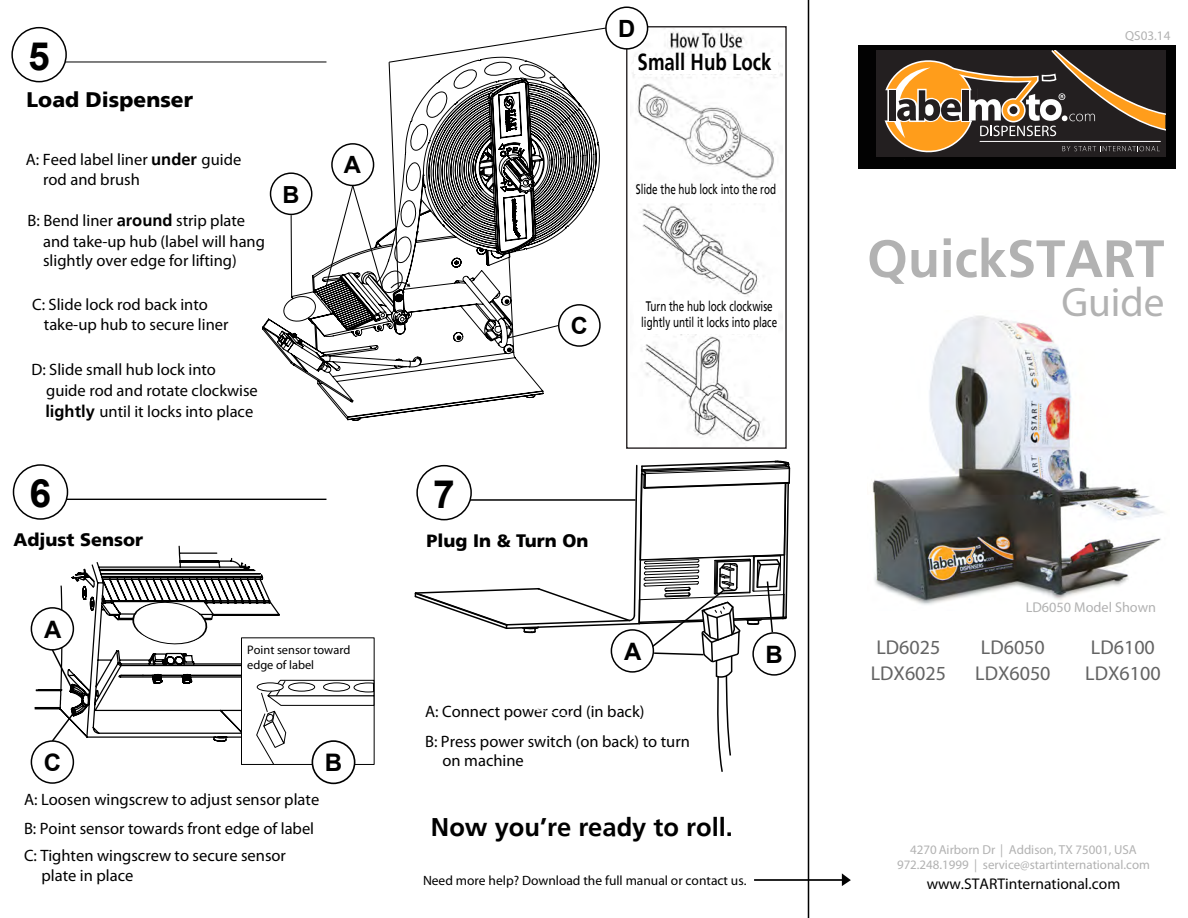
<style>
.page{position:relative;width:1188px;height:918px;background:#fff}
.page>*{position:absolute;margin:0;border:0;box-sizing:border-box;transform-origin:0 0}
.t1{font:700 52.5px "Frutiger";color:#b2b2b2}
.t2{font:700 41.4px "Frutiger LT Std";color:#b2b2b2}
.t3{font:700 39px "Arial";color:#000}
.t4{font:700 25.5px "Frutiger";color:#000}
.t5{font:700 24.15px "Arial";color:#000}
.t6{font:700 24px "Arial";color:#000}
.t7{font:700 23.85px "Arial";color:#000}
.t8{font:700 23.55px "Arial";color:#000}
.t9{font:700 23.1px "Frutiger";color:#000;scale:.81 1}
.t10{font:900 21px "Frutiger";color:#000}
.t11{font:700 20.1px "Frutiger LT Std";color:#636363}
.t12{font:900 18px "Frutiger";color:#000}
.t13{font:16.5px/20.4px "Frutiger LT Std";color:#000}
.t14{font:900 15.6px "Frutiger LT Std";color:#000}
.t15{font:14.25px "Frutiger LT Std";color:#b2b2b2}
.t16{font:13.8px/16.5px "Frutiger";color:#000;text-align:center;scale:.72 1}
.t17{font:700 condensed 13.5px "Frutiger LT Std";color:#000}
.t18{font:13.2px "Frutiger LT Std";color:#b2b2b2}
.t19{font:12.9px/15.6px "Frutiger LT Std";color:#b2b2b2;text-align:center}
.t20{font:12.45px/14.9px "Frutiger LT Std";color:#000}
.s1{font-weight:900}
.s2{font-family:"Frutiger";font-weight:700}
</style>
<div class="page">
<hr style="left:38px;top:61px;width:288px;height:1px;background:#000">
<div style="left:859px;top:45px;width:317px;height:123px;background:#020202"></div>
<img style="left:872px;top:315px;width:292px;height:290px">
<div style="left:12px;top:28px;width:54px;height:54px;background:#fff;border-radius:50%"></div>
<div style="left:11px;top:27px;width:56px;height:55px;border:2px solid #000;border-radius:50%"></div>
<div style="left:752px;top:632px;width:44px;height:44px;border:2px solid #000;border-radius:50%"></div>
<hr style="left:39px;top:499px;width:287px;height:1px;background:#000">
<div style="left:14px;top:465px;width:54px;height:54px;background:#fff;border-radius:50%"></div>
<hr style="left:808px;top:0;width:1px;height:918px;background:#000">
<svg style="left:414px;top:460px;width:377px;height:312px"></svg>
<svg style="left:34px;top:545px;width:246px;height:198px"></svg>
<svg style="left:128px;top:599px;width:83px;height:48px"></svg>
<svg style="left:50px;top:711px;width:25px;height:32px"></svg>
<div style="left:31px;top:608px;width:42px;height:42px;background:#fff;border-radius:50%"></div>
<div style="left:31px;top:607px;width:43px;height:44px;border:2px solid #000;border-radius:50%"></div>
<div style="left:31px;top:740px;width:43px;height:44px;border:2px solid #000;border-radius:50%"></div>
<svg style="left:50px;top:648px;width:25px;height:44px"></svg>
<div style="left:242px;top:638px;width:132px;height:126px;background:#fff"></div>
<div style="left:241px;top:637px;width:134px;height:128px;border:1px solid #000"></div>
<div style="left:312px;top:740px;width:43px;height:44px;border:2px solid #000;border-radius:50%"></div>
<svg style="left:256px;top:679px;width:119px;height:87px"></svg>
<hr style="left:754px;top:879px;width:93px;height:2px;background:#000">
<svg style="left:842px;top:873px;width:9px;height:13px"></svg>
<div style="left:13px;top:464px;width:55px;height:56px;border:2px solid #000;border-radius:50%"></div>
<svg style="left:261px;top:61px;width:339px;height:360px"></svg>
<div style="left:626px;top:26px;width:161px;height:423px;background:#fff;border:1px solid #231f20"></div>
<div style="left:270px;top:172px;width:42px;height:43px;background:#fff;border-radius:50%"></div>
<div style="left:270px;top:172px;width:42px;height:43px;border:1px solid #000;border-radius:50%"></div>
<svg style="left:283px;top:214px;width:33px;height:109px"></svg>
<div style="left:560px;top:306px;width:39px;height:39px;background:#fff;border-radius:50%"></div>
<div style="left:558px;top:304px;width:43px;height:43px;border:1px solid #000;border-radius:50%"></div>
<svg style="left:507px;top:324px;width:53px;height:15px"></svg>
<img style="left:632px;top:28px;width:150px;height:414px">
<div style="left:606px;top:7px;width:42px;height:42px;background:#fff;border-radius:50%"></div>
<div style="left:605px;top:6px;width:43px;height:44px;border:1px solid #000;border-radius:50%"></div>
<svg style="left:325px;top:27px;width:282px;height:270px"></svg>
<div style="left:634px;top:57px;width:144px;height:17px;background:#fff"></div>
<div style="left:634px;top:187px;width:144px;height:16px;background:#fff"></div>
<div style="left:634px;top:303px;width:144px;height:31px;background:#fff"></div>
<svg style="left:877px;top:51px;width:288px;height:106px;background:#65513b"></svg>
<h3 class="t3" style="left:28px;top:34px;width:23px">5</h3>
<p class="t10" style="left:27px;top:91px;width:168px">Load Dispenser</p>
<p class="t13" style="left:43px;top:149px;width:200px;text-indent:-17px"><span class="s1">A:</span> Feed label liner <span class="s2">under</span> guide rod and brush</p>
<p class="t13" style="left:43px;top:210px;width:223px;text-indent:-15px"><span class="s1">B:</span> Bend liner <span class="s2">around</span> <span class="s1">strip plate </span>and take-up hub (label will hang slightly over edge for lifting)</p>
<p class="t13" style="left:44px;top:295px;width:186px;line-height:19.5px;text-indent:-12px"><span class="s1">C:</span> Slide lock rod back into take-up hub to secure liner</p>
<p class="t13" style="left:45px;top:359px;width:214px;line-height:21px;text-indent:-14px"><span class="s1">D:</span> Slide small hub lock into guide rod and rotate clockwise <span class="s2">lightly</span> until it locks into place</p>
<h3 class="t8" style="left:283px;top:181px;width:19px">B</h3>
<h3 class="t3" style="left:30px;top:472px;width:23px">6</h3>
<p class="t12" style="left:14px;top:533px;width:131px">Adjust Sensor</p>
<h3 class="t6" style="left:44px;top:616px;width:19px">A</h3>
<h3 class="t7" style="left:344px;top:151px;width:19px">A</h3>
<h3 class="t6" style="left:44px;top:749px;width:19px">C</h3>
<p class="t20" style="left:247px;top:643px;width:105px">Point sensor toward edge of label</p>
<h3 class="t5" style="left:325px;top:749px;width:19px">B</h3>
<p class="t13" style="left:24px;top:785px;width:297px;line-height:29.2px">A: Loosen wingscrew to adjust sensor plate<br>B: Point sensor towards front edge of label</p>
<p class="t13" style="left:41px;top:846px;width:246px;line-height:19.8px;text-indent:-17px">C: Tighten wingscrew to secure sensor plate in place</p>
<h3 class="t7" style="left:618px;top:15px;width:19px">D</h3>
<h3 class="t9" style="left:638px;top:52px;width:167px">Small Hub Lock</h3>
<h3 class="t8" style="left:571px;top:313px;width:19px">C</h3>
<p class="t16" style="left:636px;top:182px;width:196px">Slide the hub lock into the rod</p>
<p class="t16" style="left:641px;top:299px;width:190px">Turn the hub lock clockwise lightly until it locks into place</p>
<h3 class="t3" style="left:433px;top:472px;width:23px">7</h3>
<p class="t12" style="left:427px;top:533px;width:163px">Plug In &amp; Turn On</p>
<h3 class="t6" style="left:624px;top:638px;width:19px">A</h3>
<h3 class="t6" style="left:765px;top:641px;width:19px">B</h3>
<p class="t13" style="left:425px;top:697px;width:266px;line-height:29.8px">A: Connect power cord (in back)<br>B: Press power switch (on back) to turn</p>
<p class="t13" style="left:443px;top:751px;width:83px">on machine</p>
<h3 class="t4" style="left:431px;top:816px;width:304px">Now you’re ready to roll.</h3>
<p class="t18" style="left:1125px;top:28px;width:47px">QS03.14</p>
<h1 class="t1" style="left:867px;top:238px;width:299px">QuickSTART</h1>
<h2 class="t2" style="left:1061px;top:280px;width:105px">Guide</h2>
<p class="t15" style="left:1026px;top:600px;width:132px">LD6050 Model Shown</p>
<p class="t11" style="left:876px;top:636px;width:65px">LD6025</p>
<p class="t11" style="left:981px;top:636px;width:65px">LD6050</p>
<p class="t11" style="left:1091px;top:636px;width:65px">LD6100</p>
<p class="t11" style="left:871px;top:662px;width:77px">LDX6025</p>
<p class="t11" style="left:975px;top:662px;width:77px">LDX6050</p>
<p class="t11" style="left:1085px;top:662px;width:77px">LDX6100</p>
<p class="t19" style="left:897px;top:842px;width:254px">4270 Airborn Dr | Addison, TX 75001, USA<br>972.248.1999 | service@startinternational.com</p>
<p class="t17" style="left:423px;top:874px;width:325px">Need more help? Download the full manual or contact us.</p>
<p class="t14" style="left:927px;top:875px;width:195px">www.STARTinternational.com</p>
</div>
